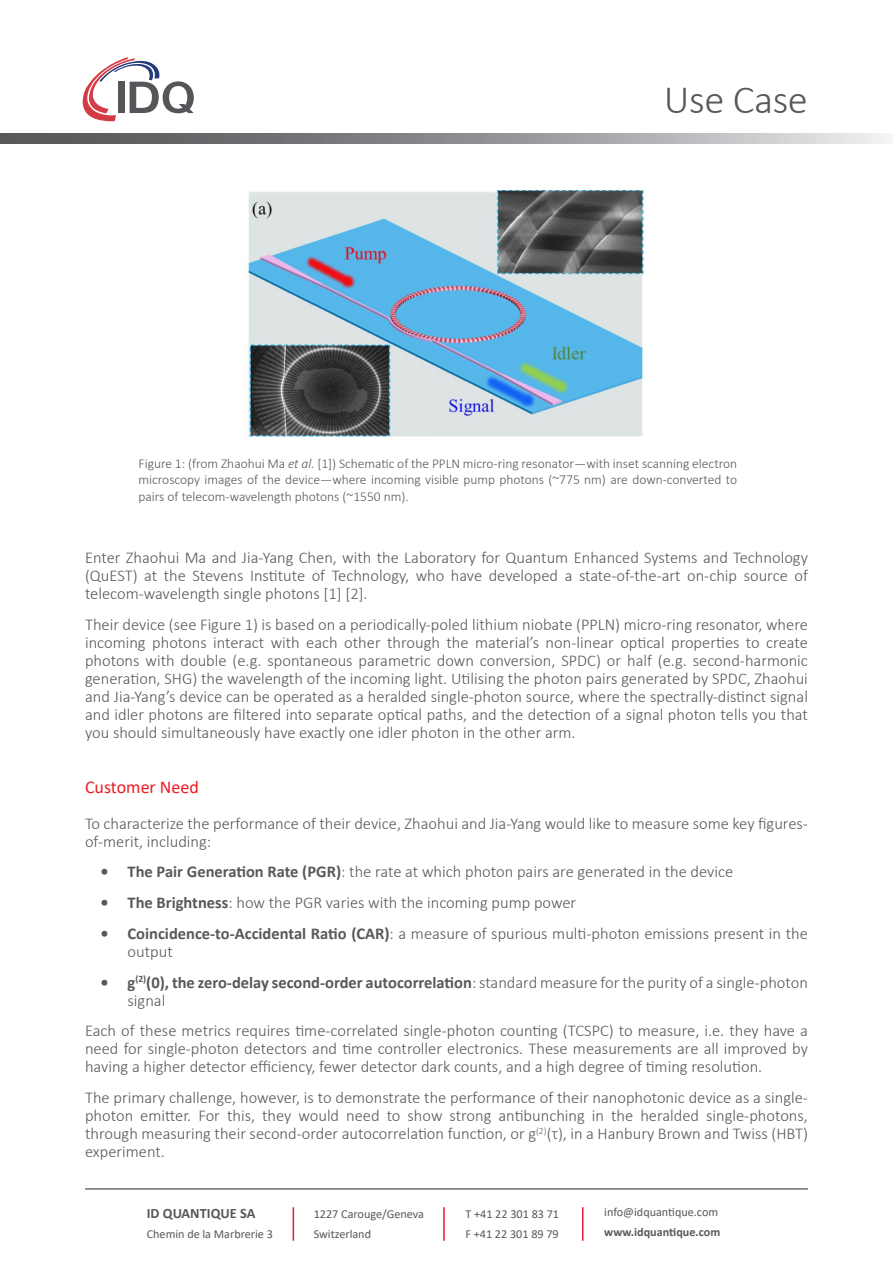
<style>
.page{position:relative;width:893px;height:1263px;background:#fff}
.page>*{position:absolute;margin:0;border:0;box-sizing:border-box;transform-origin:0 0}
.t1{font:300 40.5px "Calibri";letter-spacing:-.01em;color:#57585a}
.t2{font:18px "Calibri";color:#ed1c24}
.t3{font:300 16.5px/18px "Calibri";color:#57585a;text-align:justify}
.t4{font:700 14.25px "Calibri";color:#57585a}
.t5{font:300 13.5px/16.5px "Calibri";color:#57585a;text-align:justify}
.t6{font:12.15px/20.1px "Calibri";color:#57585a}
.s1{font-style:italic}
.s2{font-weight:700}
</style>
<div class="page">
<svg style="left:83px;top:57px;width:111px;height:64px"></svg>
<svg style="left:0;top:134px;width:893px;height:10px"></svg>
<hr style="left:293px;top:1207px;width:1px;height:34px;background:#ee1b2d">
<hr style="left:443px;top:1207px;width:2px;height:34px;background:#ee1b2d">
<hr style="left:582px;top:1207px;width:1px;height:34px;background:#ee1b2d">
<hr style="left:85px;top:1188px;width:723px;height:1px;background:#6c6d70">
<img style="left:245px;top:191px;width:400px;height:245px">
<p class="t1" style="left:664px;top:74px;width:146px">Use Case</p>
<p class="t5" style="left:139px;top:455px;width:600px">Figure 1: (from Zhaohui Ma <span class="s1">et al.</span> [1]) Schematic of the PPLN micro-ring resonator—with inset scanning electron microscopy images of the device—where incoming visible pump photons (~775 nm) are down-converted to pairs of telecom-wavelength photons (~1550 nm).</p>
<p class="t3" style="left:85px;top:548px;width:724px">Enter Zhaohui Ma and Jia-Yang Chen, with the Laboratory for Quantum Enhanced Systems and Technology (QuEST) at the Stevens Institute of Technology, who have developed a state-of-the-art on-chip source of telecom-wavelength single photons [1] [2].</p>
<p class="t3" style="left:85px;top:615px;width:724px">Their device (see Figure 1) is based on a periodically-poled lithium niobate (PPLN) micro-ring resonator, where incoming photons interact with each other through the material’s non-linear optical properties to create photons with double (e.g. spontaneous parametric down conversion, SPDC) or half (e.g. second-harmonic generation, SHG) the wavelength of the incoming light. Utilising the photon pairs generated by SPDC, Zhaohui and Jia-Yang’s device can be operated as a heralded single-photon source, where the spectrally-distinct signal and idler photons are filtered into separate optical paths, and the detection of a signal photon tells you that you should simultaneously have exactly one idler photon in the other arm.</p>
<p class="t2" style="left:85px;top:774px;width:115px">Customer Need</p>
<p class="t3" style="left:85px;top:814px;width:724px">To characterize the performance of their device, Zhaohui and Jia-Yang would like to measure some key figures&shy;of-merit, including:</p>
<p class="t3" style="left:101px;top:863px;width:634px"><span class="s2">• The Pair Generation Rate (PGR)</span>: the rate at which photon pairs are generated in the device</p>
<p class="t3" style="left:101px;top:893px;width:477px"><span class="s2">• The Brightness</span>: how the PGR varies with the incoming pump power</p>
<p class="t3" style="left:128px;top:924px;width:682px;text-indent:-27px"><span class="s2">• Coincidence-to-Accidental Ratio (CAR)</span>: a measure of spurious multi-photon emissions present in the output</p>
<p class="t3" style="left:128px;top:973px;width:682px;text-indent:-27px"><span class="s2">• g</span><sup>(2)</sup><span class="s2">(0), the zero-delay second-order autocorrelation</span>: standard measure for the purity of a single-photon signal</p>
<p class="t3" style="left:85px;top:1022px;width:724px">Each of these metrics requires time-correlated single-photon counting (TCSPC) to measure, i.e. they have a need for single-photon detectors and time controller electronics. These measurements are all improved by having a higher detector efficiency, fewer detector dark counts, and a high degree of timing resolution.</p>
<p class="t3" style="left:85px;top:1088px;width:724px">The primary challenge, however, is to demonstrate the performance of their nanophotonic device as a single&shy;photon emitter. For this, they would need to show strong antibunching in the heralded single-photons, through measuring their second-order autocorrelation function, or g<sup>(2)</sup>(τ), in a Hanbury Brown and Twiss (HBT) experiment.</p>
<p class="t4" style="left:147px;top:1203px;width:110px">ID QUANTIQUE SA</p>
<p class="t6" style="left:147px;top:1223px;width:128px">Chemin de la Marbrerie 3</p>
<p class="t6" style="left:314px;top:1203px;width:112px">1227 Carouge/Geneva</p>
<p class="t6" style="left:314px;top:1223px;width:59px">Switzerland</p>
<p class="t6" style="left:465px;top:1203px;width:95px">T +41 22 301 83 71</p>
<p class="t6" style="left:465px;top:1223px;width:95px">F +41 22 301 89 79</p>
<p class="t6" style="left:604px;top:1202px;width:118px">info@idquantique.com <span class="s2">www.idquantique.com</span></p>
</div>
